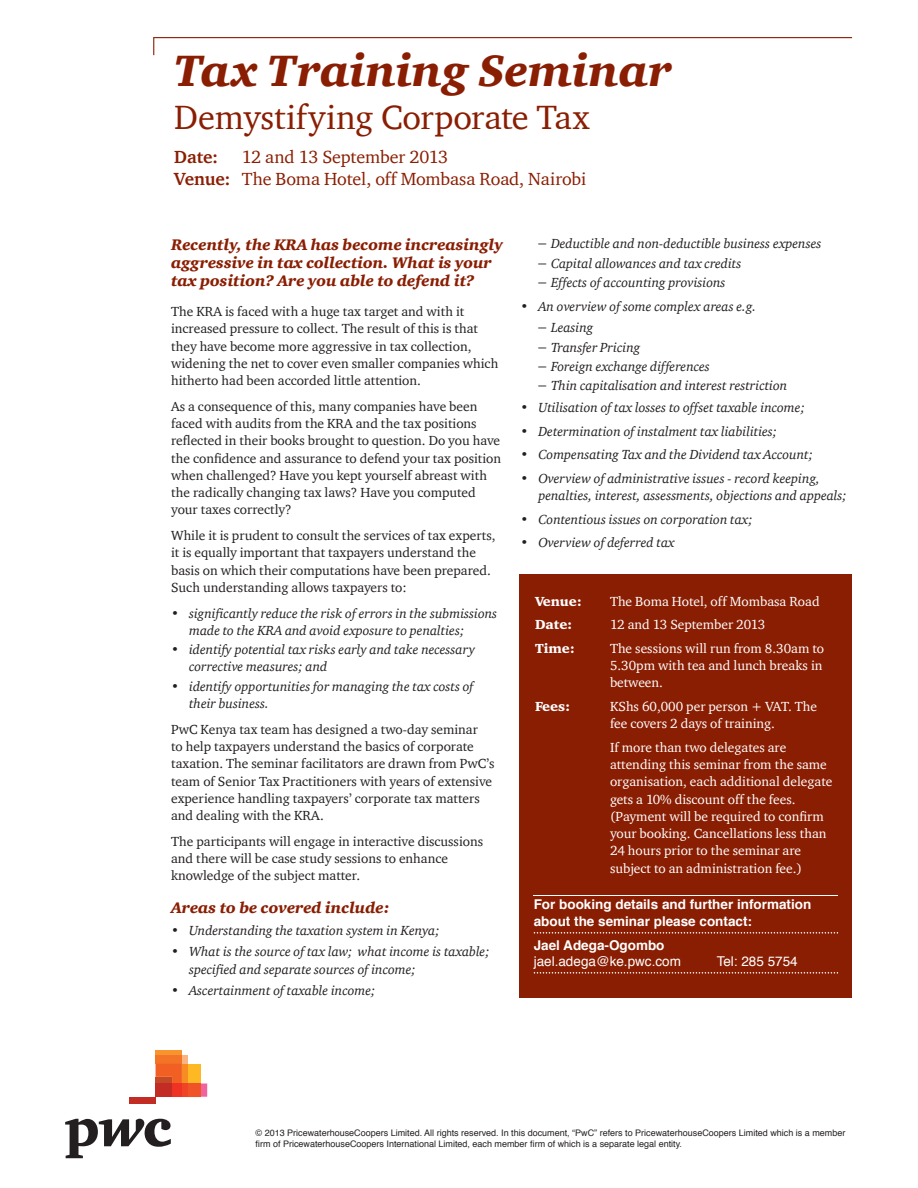
<style>
.page{position:relative;width:918px;height:1188px;background:#fff}
.page>*{position:absolute;margin:0;border:0;box-sizing:border-box;transform-origin:0 0}
.t1{font:italic 900 45px "ITC Charter Com";color:#8a1e03}
.t2{font:34.5px "ITC Charter Com";color:#8a1e03}
.t3{font:18px/21.6px "ITC Charter Com";letter-spacing:-.01em;color:#8a1e03}
.t4{font:700 18px "ITC Charter Com";color:#8a1e03}
.t5{font:italic 900 15.75px/18px "ITC Charter Com";color:#8a1e03}
.t6{font:13.5px/17.2px "ITC Charter Com";color:#231f20}
.t7{font:italic 13.5px/17.2px "ITC Charter Com";color:#231f20}
.t8{font:13.5px/17.2px "ITC Charter Com";color:#fff}
.t9{font:700 13.5px/16.2px "Helvetica";color:#fff}
.t10{font:13.5px "Helvetica";color:#fff}
.t11{font:900 13.5px "Charter IT Cby BT";color:#fff}
.t12{font:9px/10.8px "Helvetica";color:#231f20}
.s1{font-weight:700}
</style>
<div class="page">
<div style="left:520px;top:575px;width:332px;height:423px;background:#8a1e03"></div>
<hr style="left:534px;top:895px;width:304px;height:1px;background:#fff">
<svg style="left:534px;top:932px;width:304px;height:2px"></svg>
<svg style="left:534px;top:972px;width:304px;height:2px"></svg>
<svg style="left:153px;top:37px;width:699px;height:18px"></svg>
<div style="left:182px;top:1056px;width:5px;height:8px;background:#fab383"></div>
<div style="left:156px;top:1050px;width:26px;height:6px;background:#f7942e"></div>
<div style="left:156px;top:1056px;width:26px;height:8px;background:#f47427"></div>
<svg style="left:156px;top:1064px;width:51px;height:33px"></svg>
<div style="left:172px;top:1084px;width:10px;height:13px;background:#ee3324"></div>
<div style="left:156px;top:1077px;width:16px;height:7px;background:#c44926"></div>
<div style="left:156px;top:1084px;width:16px;height:13px;background:#c32c25"></div>
<div style="left:129px;top:1097px;width:27px;height:6px;background:#c32c25"></div>
<svg style="left:65px;top:1119px;width:106px;height:39px"></svg>
<h1 class="t1" style="left:174px;top:42px;width:499px">Tax Training Seminar</h1>
<h2 class="t2" style="left:174px;top:96px;width:417px">Demystifying Corporate Tax</h2>
<h3 class="t4" style="left:174px;top:146px;width:46px">Date:</h3>
<h3 class="t3" style="left:174px;top:146px;width:413px;text-indent:67px">12 and 13 September 2013<br><span class="s1">Venue:</span> The Boma Hotel, off Mombasa Road, Nairobi</h3>
<p class="t5" style="left:171px;top:235px;width:333px">Recently, the KRA has become increasingly aggressive in tax collection. What is your tax position? Are you able to defend it?</p>
<p class="t6" style="left:171px;top:303px;width:329px">The KRA is faced with a huge tax target and with it increased pressure to collect. The result of this is that they have become more aggressive in tax collection, widening the net to cover even smaller companies which hitherto had been accorded little attention.</p>
<p class="t6" style="left:171px;top:397px;width:332px">As a consequence of this, many companies have been faced with audits from the KRA and the tax positions reflected in their books brought to question. Do you have the confidence and assurance to defend your tax position when challenged? Have you kept yourself abreast with the radically changing tax laws? Have you computed your taxes correctly?</p>
<p class="t6" style="left:171px;top:527px;width:326px">While it is prudent to consult the services of tax experts, it is equally important that taxpayers understand the basis on which their computations have been prepared.<br>Such understanding allows taxpayers to:</p>
<p class="t7" style="left:189px;top:604px;width:310px;text-indent:-18px">• significantly reduce the risk of errors in the submissions made to the KRA and avoid exposure to penalties;</p>
<p class="t7" style="left:189px;top:641px;width:288px;text-indent:-18px">• identify potential tax risks early and take necessary corrective measures; and</p>
<p class="t7" style="left:189px;top:677px;width:286px;text-indent:-18px">• identify opportunities for managing the tax costs of their business.</p>
<p class="t6" style="left:171px;top:720px;width:325px">PwC Kenya tax team has designed a two-day seminar<br>to help taxpayers understand the basics of corporate taxation. The seminar facilitators are drawn from PwC’s team of Senior Tax Practitioners with years of extensive experience handling taxpayers’ corporate tax matters and dealing with the KRA.</p>
<p class="t6" style="left:171px;top:832px;width:314px">The participants will engage in interactive discussions and there will be case study sessions to enhance knowledge of the subject matter.</p>
<p class="t5" style="left:171px;top:899px;width:220px">Areas to be covered include:</p>
<p class="t7" style="left:171px;top:921px;width:270px">• Understanding the taxation system in Kenya;</p>
<p class="t7" style="left:189px;top:943px;width:302px;text-indent:-18px">• What is the source of tax law; what income is taxable; specified and separate sources of income;</p>
<p class="t7" style="left:171px;top:982px;width:206px">• Ascertainment of taxable income;</p>
<p class="t7" style="left:537px;top:234px;width:286px;line-height:19.4px">− Deductible and non-deductible business expenses − Capital allowances and tax credits<br>− Effects of accounting provisions</p>
<p class="t7" style="left:537px;top:295px;width:221px;line-height:21.5px;text-indent:-16px">• An overview of some complex areas e.g. − Leasing</p>
<p class="t7" style="left:537px;top:337px;width:252px;line-height:19.4px">− Transfer Pricing<br>− Foreign exchange differences<br>− Thin capitalisation and interest restriction</p>
<p class="t7" style="left:520px;top:398px;width:286px">• Utilisation of tax losses to offset taxable income;</p>
<p class="t7" style="left:520px;top:422px;width:258px">• Determination of instalment tax liabilities;</p>
<p class="t7" style="left:520px;top:446px;width:294px">• Compensating Tax and the Dividend tax Account;</p>
<p class="t7" style="left:538px;top:469px;width:310px;text-indent:-18px">• Overview of administrative issues - record keeping, penalties, interest, assessments, objections and appeals;</p>
<p class="t7" style="left:520px;top:510px;width:234px">• Contentious issues on corporation tax;</p>
<p class="t7" style="left:520px;top:534px;width:156px">• Overview of deferred tax</p>
<p class="t11" style="left:535px;top:594px;width:49px">Venue:</p>
<p class="t8" style="left:610px;top:592px;width:211px">The Boma Hotel, off Mombasa Road</p>
<p class="t11" style="left:535px;top:618px;width:39px">Date:</p>
<p class="t8" style="left:610px;top:616px;width:157px">12 and 13 September 2013</p>
<p class="t11" style="left:535px;top:641px;width:42px">Time:</p>
<p class="t8" style="left:610px;top:639px;width:216px;text-align:justify">The sessions will run from 8.30am to 5.30pm with tea and lunch breaks in between.</p>
<p class="t11" style="left:535px;top:700px;width:37px">Fees:</p>
<p class="t8" style="left:610px;top:698px;width:209px">KShs 60,000 per person + VAT. The fee covers 2 days of training.</p>
<p class="t8" style="left:610px;top:738px;width:224px">If more than two delegates are attending this seminar from the same organisation, each additional delegate gets a 10% discount off the fees. (Payment will be required to confirm your booking. Cancellations less than 24 hours prior to the seminar are subject to an administration fee.)</p>
<p class="t9" style="left:534px;top:898px;width:279px">For booking details and further information about the seminar please contact:</p>
<p class="t9" style="left:534px;top:938px;width:132px">Jael Adega-Ogombo</p>
<p class="t10" style="left:534px;top:955px;width:149px">jael.adega@ke.pwc.com</p>
<p class="t10" style="left:717px;top:955px;width:83px">Tel: 285 5754</p>
<p class="t12" style="left:256px;top:1128px;width:591px">© 2013 PricewaterhouseCoopers Limited. All rights reserved. In this document, “PwC” refers to PricewaterhouseCoopers Limited which is a member firm of PricewaterhouseCoopers International Limited, each member firm of which is a separate legal entity.</p>
</div>
